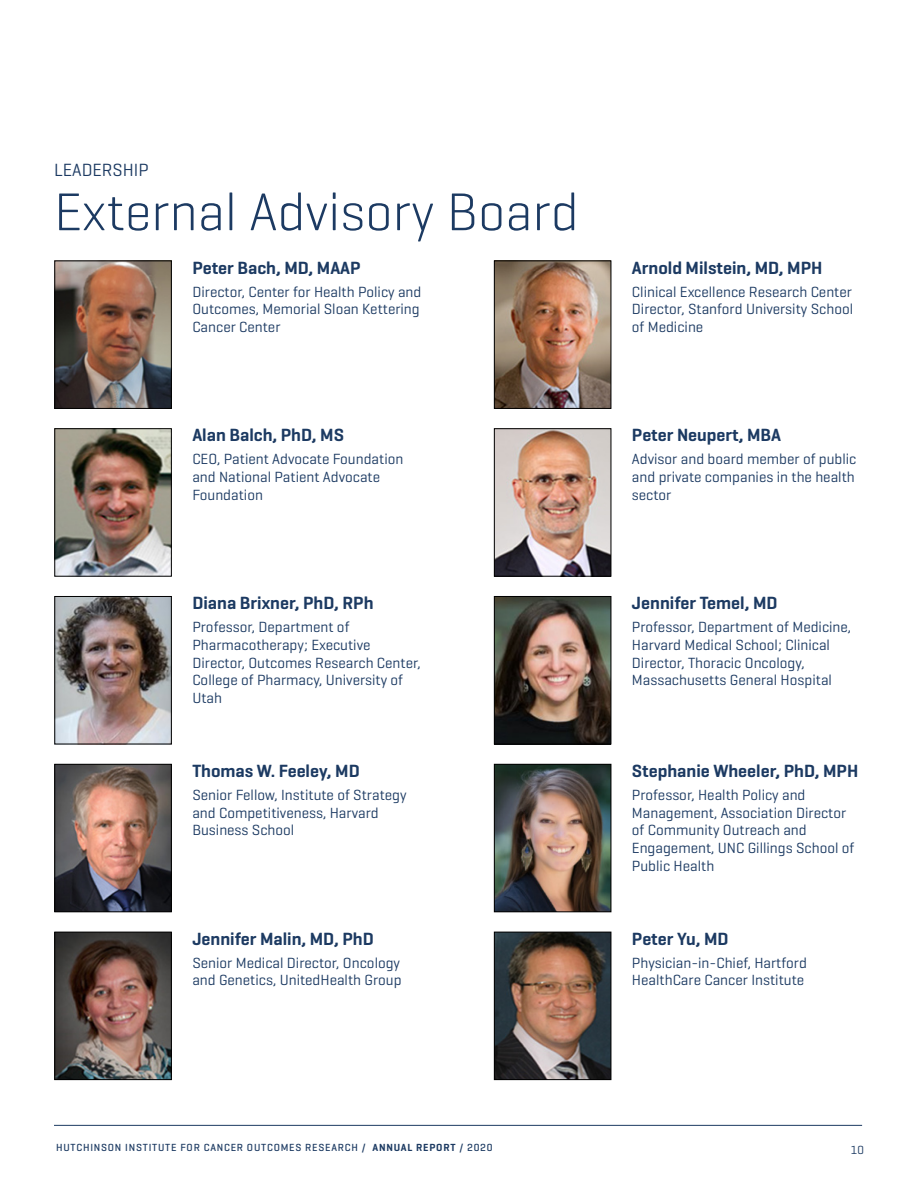
<style>
.page{position:relative;width:918px;height:1188px;background:#fff}
.page>*{position:absolute;margin:0;border:0;box-sizing:border-box;transform-origin:0 0}
.t1{font:300 54px "Geogrotesque";color:#1c3a62}
.t2{font:600 18px "Geogrotesque";color:#1c3a62}
.t3{font:18px "Geogrotesque";color:#1c3a62}
.t4{font:15px/17.7px "Geogrotesque";color:#1c3a62}
.t5{font:12px "Geogrotesque";color:#1c3a62}
.t6{font:500 10.5px "Geogrotesque";letter-spacing:.075em;color:#1c3a62}
.s1{font-weight:600}
</style>
<div class="page">
<hr style="left:54px;top:1125px;width:808px;height:1px;background:#1c3a62">
<img style="left:56px;top:263px;width:114px;height:144px">
<div style="left:54px;top:261px;width:118px;height:148px;border:1px solid #000"></div>
<img style="left:56px;top:430px;width:114px;height:145px">
<div style="left:54px;top:428px;width:118px;height:149px;border:1px solid #000"></div>
<img style="left:56px;top:598px;width:114px;height:144px">
<div style="left:54px;top:596px;width:118px;height:148px;border:1px solid #000"></div>
<img style="left:56px;top:766px;width:114px;height:144px">
<div style="left:54px;top:764px;width:118px;height:148px;border:1px solid #000"></div>
<img style="left:56px;top:934px;width:114px;height:144px">
<div style="left:54px;top:932px;width:118px;height:148px;border:1px solid #000"></div>
<img style="left:496px;top:263px;width:113px;height:144px">
<div style="left:494px;top:261px;width:117px;height:148px;border:1px solid #000"></div>
<img style="left:496px;top:430px;width:113px;height:145px">
<div style="left:494px;top:428px;width:117px;height:149px;border:1px solid #000"></div>
<img style="left:496px;top:598px;width:113px;height:144px">
<div style="left:494px;top:596px;width:117px;height:148px;border:1px solid #000"></div>
<img style="left:496px;top:766px;width:113px;height:144px">
<div style="left:494px;top:764px;width:117px;height:148px;border:1px solid #000"></div>
<img style="left:496px;top:934px;width:113px;height:144px">
<div style="left:494px;top:932px;width:117px;height:148px;border:1px solid #000"></div>
<p class="t3" style="left:54px;top:159px;width:96px">LEADERSHIP</p>
<h1 class="t1" style="left:54px;top:178px;width:526px">External Advisory Board</h1>
<p class="t2" style="left:192px;top:256px;width:170px">Peter Bach, MD, MAAP</p>
<p class="t4" style="left:192px;top:282px;width:231px;text-align:justify">Director, Center for Health Policy and Outcomes, Memorial Sloan Kettering Cancer Center</p>
<p class="t2" style="left:192px;top:424px;width:153px">Alan Balch, PhD, MS</p>
<p class="t4" style="left:192px;top:450px;width:213px">CEO, Patient Advocate Foundation and National Patient Advocate<br>Foundation</p>
<p class="t2" style="left:192px;top:592px;width:183px">Diana Brixner, PhD, RPh</p>
<p class="t4" style="left:192px;top:618px;width:230px">Professor, Department of<br>Pharmacotherapy; Executive<br>Director, Outcomes Research Center,<br>College of Pharmacy, University of<br>Utah</p>
<p class="t2" style="left:192px;top:760px;width:169px">Thomas W. Feeley, MD</p>
<p class="t4" style="left:192px;top:786px;width:216px">Senior Fellow, Institute of Strategy and Competitiveness, Harvard<br>Business School</p>
<p class="t2" style="left:192px;top:927px;width:183px">Jennifer Malin, MD, PhD</p>
<p class="t4" style="left:192px;top:953px;width:211px">Senior Medical Director, Oncology and Genetics, UnitedHealth Group</p>
<p class="t2" style="left:632px;top:256px;width:192px">Arnold Milstein, MD, MPH</p>
<p class="t4" style="left:632px;top:282px;width:223px;text-align:justify">Clinical Excellence Research Center Director, Stanford University School of Medicine</p>
<p class="t2" style="left:632px;top:424px;width:151px">Peter Neupert, MBA</p>
<p class="t4" style="left:632px;top:450px;width:226px;text-align:justify">Advisor and board member of public and private companies in the health sector</p>
<p class="t2" style="left:632px;top:592px;width:147px">Jennifer Temel, MD</p>
<p class="t4" style="left:632px;top:618px;width:221px">Professor, Department of Medicine, Harvard Medical School; Clinical Director, Thoracic Oncology, Massachusetts General Hospital</p>
<p class="t2" style="left:632px;top:760px;width:228px">Stephanie Wheeler, PhD, MPH</p>
<p class="t4" style="left:632px;top:786px;width:224px">Professor, Health Policy and<br>Management, Association Director of Community Outreach and<br>Engagement, UNC Gillings School of<br>Public Health</p>
<p class="t2" style="left:632px;top:927px;width:98px">Peter Yu, MD</p>
<p class="t4" style="left:632px;top:953px;width:176px">Physician-in-Chief, Hartford<br>HealthCare Cancer Institute</p>
<p class="t6" style="left:56px;top:1141px;width:438px">HUTCHINSON INSTITUTE FOR CANCER OUTCOMES RESEARCH / <span class="s1">ANNUAL REPORT</span> / 2020</p>
<p class="t5" style="left:851px;top:1142px;width:15px">10</p>
</div>
